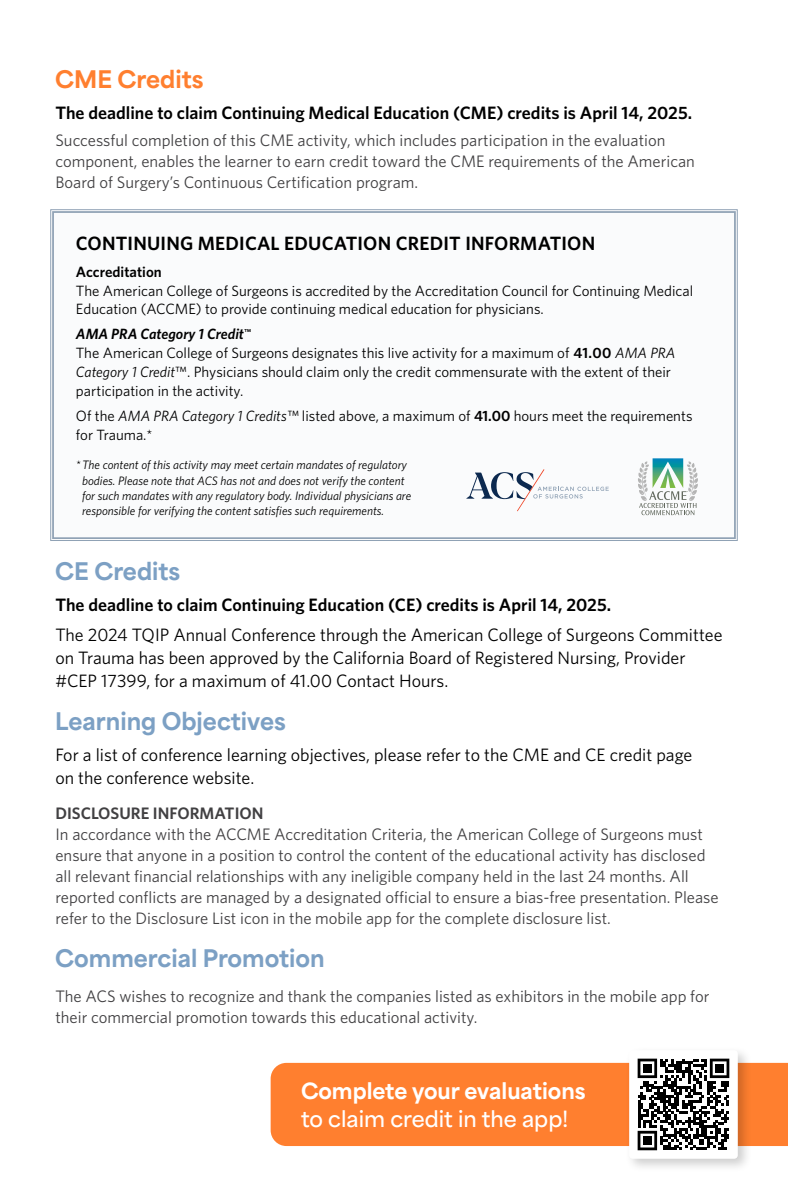
<style>
.page{position:relative;width:788px;height:1197px;background:#fff}
.page>*{position:absolute;margin:0;border:0;box-sizing:border-box;transform-origin:0 0}
.t1{font:800 22.75px "Area Normal";color:#7ca0c4}
.t2{font:800 22.75px "Area Normal";color:#ff7f2f}
.t3{font:800 21px "Area Normal";color:#fff}
.t4{font:600 21px "Area Normal";color:#fff}
.t5{font:600 19.25px "Whitney";letter-spacing:.01em;color:#000}
.t6{font:17.85px/23.3px "Whitney";color:#000}
.t7{font:600 17.85px "Whitney";color:#000}
.t8{font:16.62px/21px "Whitney";color:#414042}
.t9{font:600 16.62px "Whitney";color:#414042}
.t10{font:14.88px/18.9px "Whitney";color:#000}
.t11{font:600 14.88px "Whitney";color:#000}
.t12{font:italic 12.25px/15.4px "Whitney";color:#000}
.s1{font-weight:600;font-style:italic}
.s2{font-weight:600}
.s3{font-style:italic}
</style>
<div class="page">
<svg style="left:50px;top:209px;width:687px;height:332px"></svg>
<div style="left:52px;top:211px;width:683px;height:328px;border:2px solid #90a2b5"></div>
<svg style="left:637px;top:458px;width:61px;height:57px"></svg>
<svg style="left:466px;top:469px;width:142px;height:42px"></svg>
<div style="left:270px;top:1063px;width:518px;height:83px;background:#ff7f2f"></div>
<div style="left:624px;top:1046px;width:128px;height:127px;background:#000;opacity:.2"></div>
<svg style="left:629px;top:1050px;width:108px;height:109px"></svg>
<h1 class="t2" style="left:55px;top:59px;width:150px">CME Credits</h1>
<p class="t7" style="left:55px;top:101px;width:638px">The deadline to claim Continuing Medical Education (CME) credits is April 14, 2025.</p>
<p class="t8" style="left:55px;top:129px;width:641px">Successful completion of this CME activity, which includes participation in the evaluation component, enables the learner to earn credit toward the CME requirements of the American<br>Board of Surgery’s Continuous Certification program.</p>
<p class="t5" style="left:76px;top:231px;width:520px">CONTINUING MEDICAL EDUCATION CREDIT INFORMATION</p>
<p class="t11" style="left:76px;top:262px;width:87px">Accreditation</p>
<p class="t10" style="left:76px;top:281px;width:618px">The American College of Surgeons is accredited by the Accreditation Council for Continuing Medical<br>Education (ACCME) to provide continuing medical education for physicians.</p>
<p class="t10" style="left:76px;top:324px;width:601px"><span class="s1">AMA PRA Category 1 Credit</span><sup>™<br></sup>The American College of Surgeons designates this live activity for a maximum of <span class="s2">41.00</span> <span class="s3">AMA PRA Category 1 Credit</span>™. Physicians should claim only the credit commensurate with the extent of their participation in the activity.</p>
<p class="t10" style="left:76px;top:406px;width:618px">Of the <span class="s3">AMA PRA Category 1 Credits™</span> listed above, a maximum of <span class="s2">41.00</span> hours meet the requirements for Trauma.*</p>
<p class="t12" style="left:82px;top:457px;width:330px;text-indent:-6px">*The content of this activity may meet certain mandates of regulatory bodies. Please note that ACS has not and does not verify the content for such mandates with any regulatory body. Individual physicians are responsible for verifying the content satisfies such requirements.</p>
<h1 class="t1" style="left:55px;top:551px;width:126px">CE Credits</h1>
<p class="t7" style="left:55px;top:593px;width:557px">The deadline to claim Continuing Education (CE) credits is April 14, 2025.</p>
<p class="t6" style="left:55px;top:622px;width:668px">The 2024 TQIP Annual Conference through the American College of Surgeons Committee on Trauma has been approved by the California Board of Registered Nursing, Provider #CEP 17399, for a maximum of 41.00 Contact Hours.</p>
<h1 class="t1" style="left:55px;top:701px;width:232px">Learning Objectives</h1>
<p class="t6" style="left:55px;top:742px;width:638px">For a list of conference learning objectives, please refer to the CME and CE credit page on the conference website.</p>
<p class="t9" style="left:55px;top:802px;width:209px">DISCLOSURE INFORMATION</p>
<p class="t8" style="left:55px;top:823px;width:664px">In accordance with the ACCME Accreditation Criteria, the American College of Surgeons must ensure that anyone in a position to control the content of the educational activity has disclosed all relevant financial relationships with any ineligible company held in the last 24 months. All reported conflicts are managed by a designated official to ensure a bias-free presentation. Please refer to the Disclosure List icon in the mobile app for the complete disclosure list.</p>
<h1 class="t1" style="left:55px;top:938px;width:271px">Commercial Promotion</h1>
<p class="t8" style="left:55px;top:985px;width:655px">The ACS wishes to recognize and thank the companies listed as exhibitors in the mobile app for their commercial promotion towards this educational activity.</p>
<p class="t3" style="left:301px;top:1072px;width:286px">Complete your evaluations</p>
<p class="t4" style="left:301px;top:1100px;width:268px">to claim credit in the app!</p>
</div>
